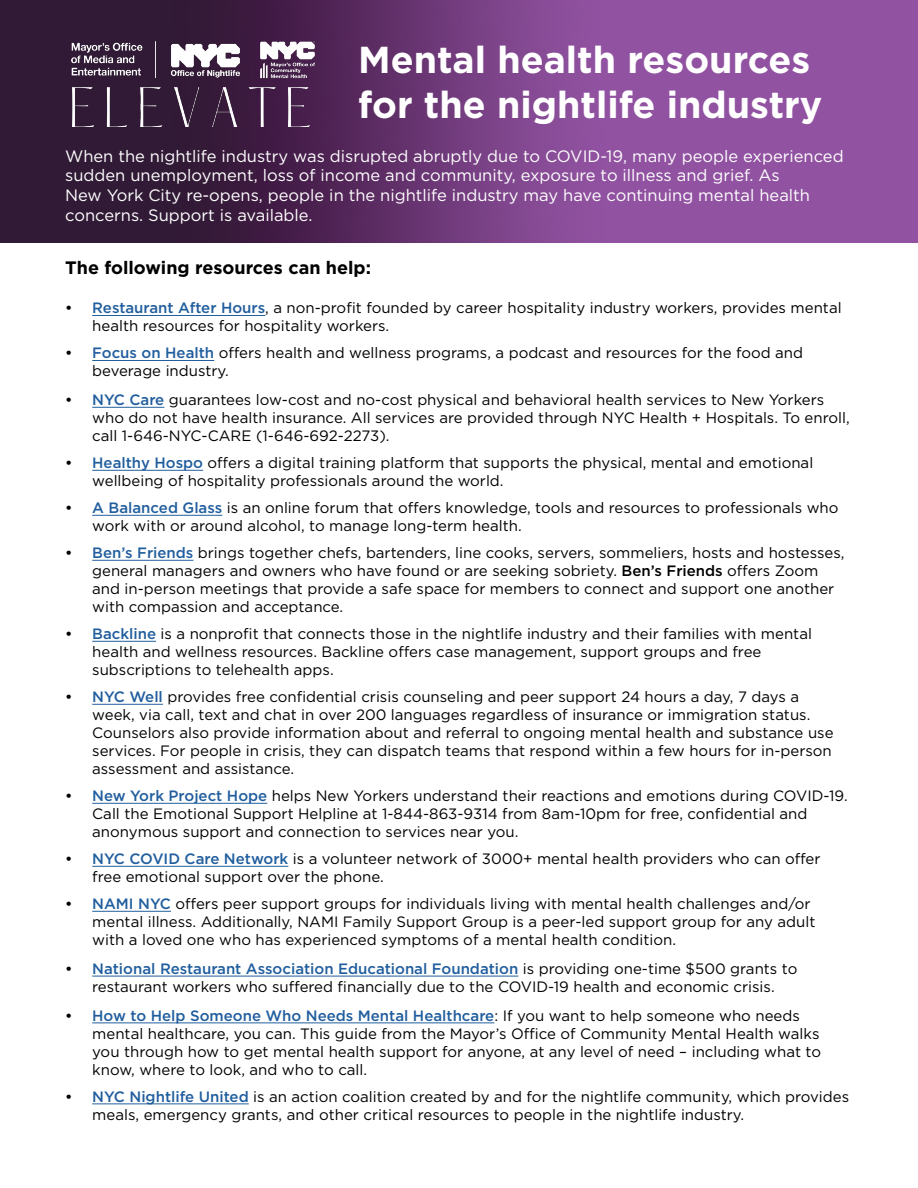
<style>
.page{position:relative;width:918px;height:1188px;background:#fff}
.page>*{position:absolute;margin:0;border:0;box-sizing:border-box;transform-origin:0 0}
.t1{font:700 37.5px/45px "Gotham";color:#fff}
.t2{font:700 18px "Gotham";color:#000}
.t3{font:16.5px/19.8px "Gotham";color:#fff}
.t4{font:15px/18px "Gotham";color:#000}
.s1{font-weight:500}
.s2{font-weight:500;color:#215e9e}
</style>
<div class="page">
<img style="left:0;top:0;width:918px;height:243px">
<hr style="left:92px;top:315px;width:173px;height:1px;background:#215e9e">
<hr style="left:92px;top:360px;width:122px;height:1px;background:#215e9e">
<hr style="left:92px;top:407px;width:72px;height:1px;background:#215e9e">
<hr style="left:92px;top:470px;width:111px;height:1px;background:#215e9e">
<hr style="left:92px;top:515px;width:130px;height:1px;background:#215e9e">
<hr style="left:92px;top:560px;width:101px;height:1px;background:#215e9e">
<hr style="left:92px;top:641px;width:64px;height:1px;background:#215e9e">
<hr style="left:92px;top:704px;width:71px;height:1px;background:#215e9e">
<hr style="left:92px;top:803px;width:175px;height:1px;background:#215e9e">
<hr style="left:92px;top:866px;width:196px;height:1px;background:#215e9e">
<hr style="left:92px;top:911px;width:79px;height:1px;background:#215e9e">
<hr style="left:92px;top:976px;width:426px;height:1px;background:#215e9e">
<hr style="left:92px;top:1023px;width:402px;height:1px;background:#215e9e">
<hr style="left:92px;top:1104px;width:157px;height:1px;background:#215e9e">
<img style="left:72px;top:41px;width:168px;height:37px">
<img style="left:256px;top:37px;width:60px;height:44px">
<img style="left:72px;top:88px;width:238px;height:38px">
<h1 class="t1" style="left:358px;top:37px;width:466px">Mental health resources for the nightlife industry</h1>
<p class="t3" style="left:65px;top:146px;width:780px">When the nightlife industry was disrupted abruptly due to COVID-19, many people experienced sudden unemployment, loss of income and community, exposure to illness and grief. As<br>New York City re-opens, people in the nightlife industry may have continuing mental health concerns. Support is available.</p>
<p class="t2" style="left:65px;top:256px;width:307px">The following resources can help:</p>
<p class="t4" style="left:92px;top:299px;width:751px;text-indent:-27px"><span class="s1">•</span> <span class="s2">Restaurant After Hours</span>, a non-profit founded by career hospitality industry workers, provides mental health resources for hospitality workers.</p>
<p class="t4" style="left:92px;top:344px;width:712px;text-indent:-27px"><span class="s1">•</span> <span class="s2">Focus on Health</span> offers health and wellness programs, a podcast and resources for the food and beverage industry.</p>
<p class="t4" style="left:92px;top:391px;width:759px;text-indent:-27px"><span class="s1">•</span> <span class="s2">NYC Care</span> guarantees low-cost and no-cost physical and behavioral health services to New Yorkers who do not have health insurance. All services are provided through NYC Health + Hospitals. To enroll, call 1-646-NYC-CARE (1-646-692-2273).</p>
<p class="t4" style="left:92px;top:454px;width:723px;text-indent:-27px"><span class="s1">•</span> <span class="s2">Healthy Hospo</span> offers a digital training platform that supports the physical, mental and emotional wellbeing of hospitality professionals around the world.</p>
<p class="t4" style="left:92px;top:499px;width:748px;text-indent:-27px"><span class="s1">•</span> <span class="s2">A Balanced Glass</span> is an online forum that offers knowledge, tools and resources to professionals who work with or around alcohol, to manage long-term health.</p>
<p class="t4" style="left:92px;top:544px;width:754px;text-indent:-27px"><span class="s1">•</span> <span class="s2">Ben’s Friends</span> brings together chefs, bartenders, line cooks, servers, sommeliers, hosts and hostesses, general managers and owners who have found or are seeking sobriety. <span class="s1">Ben’s Friends</span> offers Zoom and in-person meetings that provide a safe space for members to connect and support one another with compassion and acceptance.</p>
<p class="t4" style="left:92px;top:625px;width:721px;text-indent:-27px"><span class="s1">•</span> <span class="s2">Backline</span> is a nonprofit that connects those in the nightlife industry and their families with mental health and wellness resources. Backline offers case management, support groups and free subscriptions to telehealth apps.</p>
<p class="t4" style="left:92px;top:688px;width:743px;text-indent:-27px"><span class="s1">•</span> <span class="s2">NYC Well</span> provides free confidential crisis counseling and peer support 24 hours a day, 7 days a week, via call, text and chat in over 200 languages regardless of insurance or immigration status.<br>Counselors also provide information about and referral to ongoing mental health and substance use services. For people in crisis, they can dispatch teams that respond within a few hours for in-person assessment and assistance.</p>
<p class="t4" style="left:92px;top:787px;width:757px;text-indent:-27px"><span class="s1">•</span> <span class="s2">New York Project Hope</span> helps New Yorkers understand their reactions and emotions during COVID-19.<br>Call the Emotional Support Helpline at 1-844-863-9314 from 8am-10pm for free, confidential and anonymous support and connection to services near you.</p>
<p class="t4" style="left:92px;top:850px;width:730px;text-indent:-27px"><span class="s1">•</span> <span class="s2">NYC COVID Care Network</span> is a volunteer network of 3000+ mental health providers who can offer free emotional support over the phone.</p>
<p class="t4" style="left:92px;top:895px;width:725px;text-indent:-27px"><span class="s1">•</span> <span class="s2">NAMI NYC</span> offers peer support groups for individuals living with mental health challenges and/or mental illness. Additionally, NAMI Family Support Group is a peer-led support group for any adult with a loved one who has experienced symptoms of a mental health condition.</p>
<p class="t4" style="left:65px;top:959px;width:734px;text-align:center"><span class="s1">•</span> <span class="s2">National Restaurant Association Educational Foundation</span> is providing one-time $500 grants to restaurant workers who suffered financially due to the COVID-19 health and economic crisis.</p>
<p class="t4" style="left:92px;top:1006px;width:730px;text-indent:-27px"><span class="s1">•</span> <span class="s2">How to Help Someone Who Needs Mental Healthcare</span>: If you want to help someone who needs mental healthcare, you can. This guide from the Mayor’s Office of Community Mental Health walks you through how to get mental health support for anyone, at any level of need – including what to know, where to look, and who to call.</p>
<p class="t4" style="left:92px;top:1087px;width:758px;text-indent:-27px"><span class="s1">•</span> <span class="s2">NYC Nightlife United</span> is an action coalition created by and for the nightlife community, which provides meals, emergency grants, and other critical resources to people in the nightlife industry.</p>
</div>
